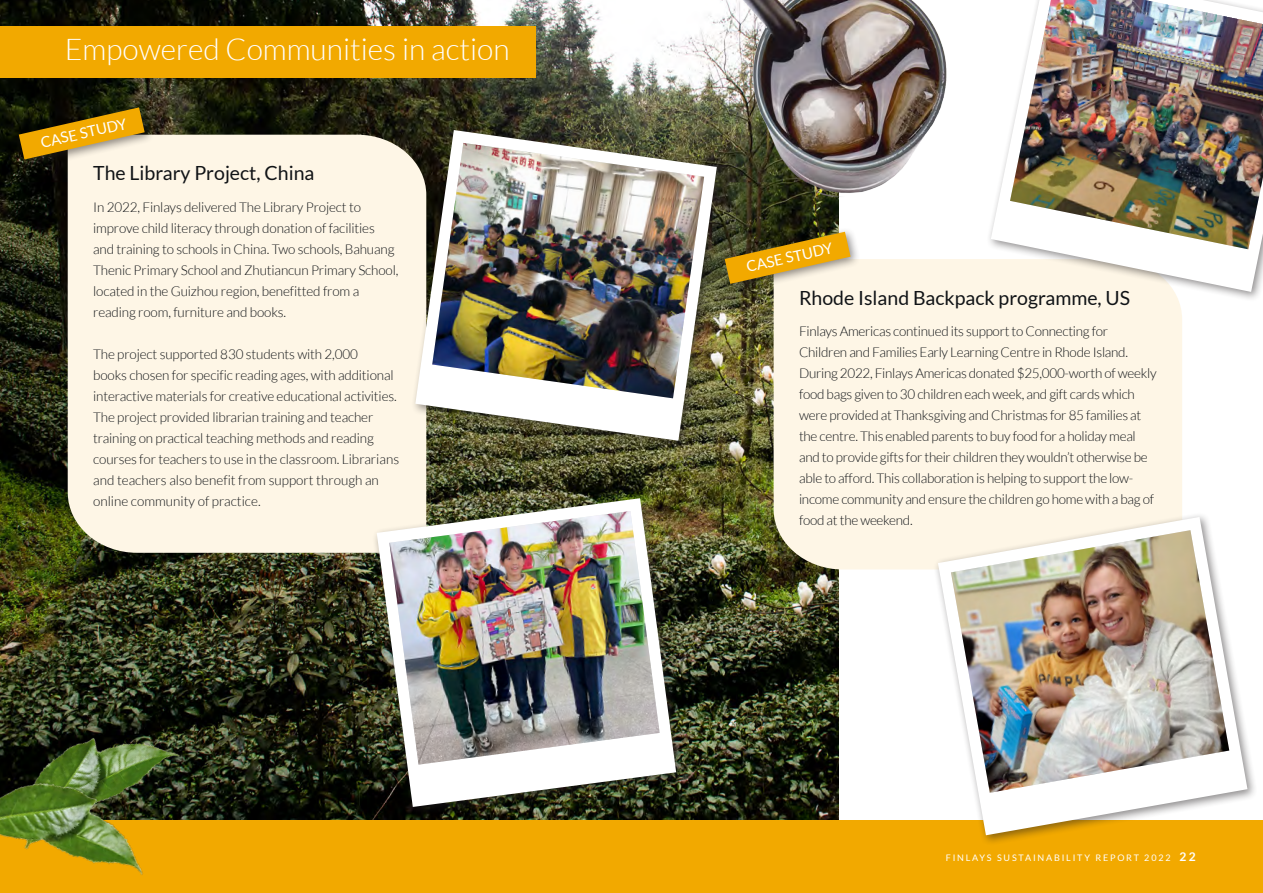
<style>
.page{position:relative;width:1263px;height:893px;background:#fff}
.page>*{position:absolute;margin:0;border:0;box-sizing:border-box;transform-origin:0 0}
.Area_Header{font:300 30px "Lato";color:#fff}
.Case_Study_title{font:19.5px "Lato";color:#101316}
.Body_Copy{font:15px "Lato";color:#fff}
.Body_Copy-2{font:300 13.5px/21px "Lato";letter-spacing:-.01em;color:#101316}
.Body_Copy-3{font:9px "Lato";letter-spacing:.2em;color:#fff}
.s1{font-weight:700;font-size:12px}
</style>
<div class="page">
<img style="left:0;top:0;width:839px;height:821px">
<div style="left:774px;top:259px;width:408px;height:310px;background:#fef6e6"></div>
<div style="left:68px;top:135px;width:358px;height:418px;background:#fef6e6"></div>
<div style="left:14px;top:103px;width:141px;height:67px;background:#231f20;opacity:.5"></div>
<svg style="left:19px;top:107px;width:126px;height:52px"></svg>
<div style="left:0;top:26px;width:536px;height:51px;background:#f2a900"></div>
<div style="left:0;top:821px;width:1263px;height:72px;background:#f2a900"></div>
<img style="left:0;top:711px;width:196px;height:110px">
<img style="left:0;top:752px;width:149px;height:123px">
<div style="left:411px;top:125px;width:317px;height:326px;background:#231f20;opacity:.5"></div>
<svg style="left:415px;top:130px;width:302px;height:311px"></svg>
<img style="left:432px;top:143px;width:272px;height:255px">
<div style="left:372px;top:493px;width:315px;height:324px;background:#231f20;opacity:.5"></div>
<img style="left:377px;top:498px;width:299px;height:309px">
<img style="left:389px;top:511px;width:271px;height:254px">
<div style="left:933px;top:512px;width:325px;height:334px;background:#231f20;opacity:.5"></div>
<svg style="left:938px;top:517px;width:309px;height:318px"></svg>
<img style="left:951px;top:530px;width:278px;height:263px">
<div style="left:986px;top:0;width:277px;height:302px;background:#231f20;opacity:.5"></div>
<svg style="left:991px;top:0;width:272px;height:292px"></svg>
<img style="left:1010px;top:0;width:253px;height:249px">
<div style="left:720px;top:227px;width:141px;height:68px;background:#231f20;opacity:.5"></div>
<svg style="left:725px;top:232px;width:125px;height:52px"></svg>
<img style="left:675px;top:0;width:272px;height:209px">
<p class="Area_Header" style="left:65px;top:33px;width:446px">Empowered Communities in action</p>
<p class="Body_Copy" style="left:39px;top:135px;width:89px;rotate:-13deg">CASE STUDY</p>
<p class="Case_Study_title" style="left:93px;top:162px;width:223px">The Library Project, China</p>
<p class="Body_Copy-2" style="left:93px;top:196px;width:307px">In 2022, Finlays delivered The Library Project to improve child literacy through donation of facilities and training to schools in China. Two schools, Bahuang Thenic Primary School and Zhutiancun Primary School, located in the Guizhou region, benefitted from a reading room, furniture and books.</p>
<p class="Body_Copy-2" style="left:93px;top:343px;width:307px">The project supported 830 students with 2,000<br>books chosen for specific reading ages, with additional interactive materials for creative educational activities.<br>The project provided librarian training and teacher training on practical teaching methods and reading courses for teachers to use in the classroom. Librarians and teachers also benefit from support through an online community of practice.</p>
<p class="Body_Copy" style="left:745px;top:259px;width:89px;rotate:-13deg">CASE STUDY</p>
<p class="Case_Study_title" style="left:799px;top:287px;width:333px">Rhode Island Backpack programme, US</p>
<p class="Body_Copy-2" style="left:799px;top:321px;width:359px">Finlays Americas continued its support to Connecting for Children and Families Early Learning Centre in Rhode Island.<br>During 2022, Finlays Americas donated $25,000-worth of weekly food bags given to 30 children each week, and gift cards which were provided at Thanksgiving and Christmas for 85 families at the centre. This enabled parents to buy food for a holiday meal and to provide gifts for their children they wouldn’t otherwise be able to afford. This collaboration is helping to support the low&shy;income community and ensure the children go home with a bag of food at the weekend.</p>
<p class="Body_Copy-3" style="left:946px;top:853px;width:251px">FINLAYS SUSTAINABILITY REPORT 2022 <span class="s1">22</span></p>
</div>
